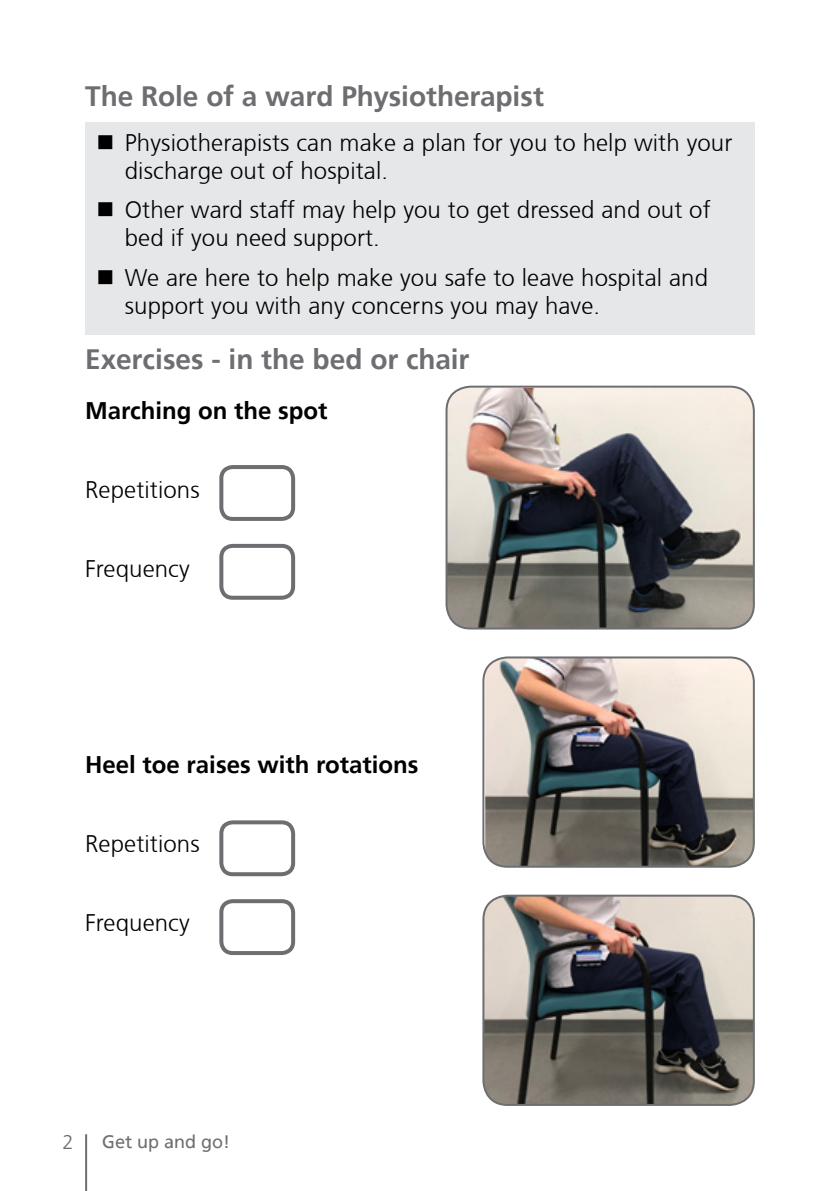
<style>
.page{position:relative;width:840px;height:1191px;background:#fff}
.page>*{position:absolute;margin:0;border:0;box-sizing:border-box;transform-origin:0 0}
.t1{font:700 28px "Frutiger";color:#6d6e71}
.t2{font:300 24px/28px "Frutiger CE";letter-spacing:.005em;color:#000}
.t3{font:700 24px "Frutiger";color:#000}
.t4{font:300 20px "Frutiger CE";color:#6d6e71}
.t5{font:18px "Frutiger Linotype";color:#6d6e71}
</style>
<div class="page">
<div style="left:85px;top:122px;width:669px;height:212px;background:#e6e7e8"></div>
<hr style="left:85px;top:1134px;width:2px;height:57px;background:#6d6e71">
<img style="left:446px;top:388px;width:307px;height:240px">
<div style="left:445px;top:386px;width:309px;height:243px;border:2px solid #6d6e71;border-radius:24px"></div>
<img style="left:485px;top:657px;width:268px;height:209px">
<div style="left:482px;top:656px;width:272px;height:211px;border:2px solid #6d6e71;border-radius:24px"></div>
<img style="left:485px;top:895px;width:268px;height:210px">
<div style="left:482px;top:894px;width:272px;height:212px;border:2px solid #6d6e71;border-radius:24px"></div>
<div style="left:219px;top:465px;width:76px;height:56px;border:4px solid #6d6e71;border-radius:11px"></div>
<div style="left:219px;top:544px;width:76px;height:56px;border:4px solid #6d6e71;border-radius:11px"></div>
<div style="left:219px;top:820px;width:76px;height:56px;border:4px solid #6d6e71;border-radius:11px"></div>
<div style="left:219px;top:899px;width:76px;height:56px;border:4px solid #6d6e71;border-radius:11px"></div>
<p class="t1" style="left:85px;top:80px;width:460px">The Role of a ward Physiotherapist</p>
<p class="t2" style="left:125px;top:128px;width:608px;text-indent:-28px">■ Physiotherapists can make a plan for you to help with your discharge out of hospital.</p>
<p class="t2" style="left:125px;top:196px;width:587px;text-indent:-28px">■ Other ward staff may help you to get dressed and out of bed if you need support.</p>
<p class="t2" style="left:125px;top:263px;width:584px;text-indent:-28px">■ We are here to help make you safe to leave hospital and support you with any concerns you may have.</p>
<p class="t1" style="left:85px;top:342px;width:385px">Exercises - in the bed or chair</p>
<p class="t3" style="left:85px;top:397px;width:244px">Marching on the spot</p>
<p class="t2" style="left:85px;top:475px;width:116px">Repetitions</p>
<p class="t2" style="left:85px;top:554px;width:106px">Frequency</p>
<p class="t3" style="left:85px;top:751px;width:334px">Heel toe raises with rotations</p>
<p class="t2" style="left:85px;top:829px;width:116px">Repetitions</p>
<p class="t2" style="left:85px;top:908px;width:106px">Frequency</p>
<p class="t4" style="left:63px;top:1130px;width:13px">2</p>
<p class="t5" style="left:102px;top:1130px;width:130px">Get up and go!</p>
</div>
